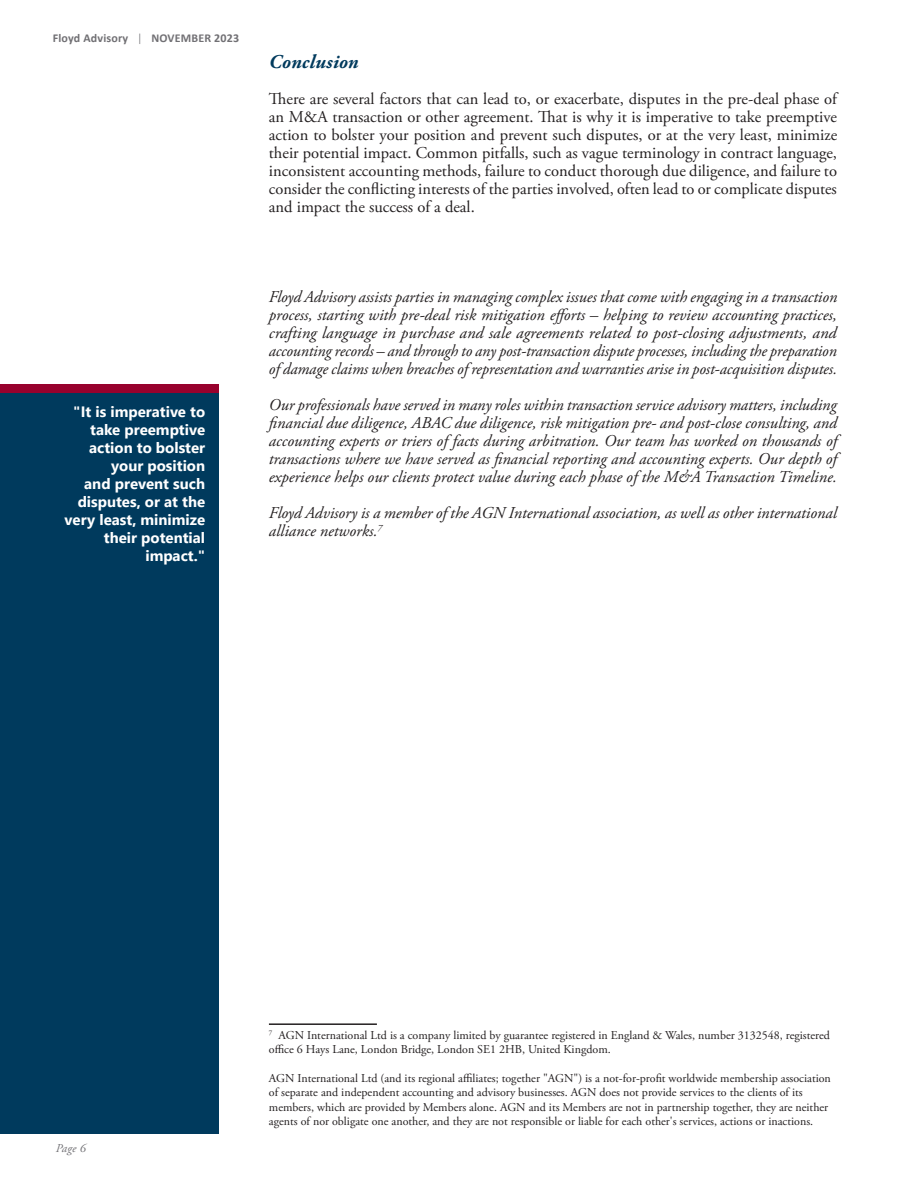
<style>
.page{position:relative;width:918px;height:1188px;background:#fff}
.page>*{position:absolute;margin:0;border:0;box-sizing:border-box;transform-origin:0 0}
.t1{font:italic 700 19.5px "Adobe Garamond Pro";letter-spacing:.01em;color:#003a5d}
.t2{font:italic 16.5px/18px "Adobe Garamond Pro";color:#231f20;text-align:justify}
.t3{font:16.5px/18px "Adobe Garamond Pro";color:#231f20;text-align:justify}
.t4{font:700 15px/18px "Segoe UI";color:#fff;text-align:right}
.t5{font:12px/14.4px "Adobe Garamond Pro";color:#231f20}
.t6{font:700 12px "Calibri";letter-spacing:.015em;color:#717074}
.t7{font:italic 12px "Adobe Garamond Pro";color:#717074}
.s1{font-weight:300}
</style>
<div class="page">
<div style="left:0;top:393px;width:218px;height:741px;background:#003a5d"></div>
<hr style="left:269px;top:1023px;width:108px;height:2px;background:#231f20">
<div style="left:0;top:384px;width:218px;height:9px;background:#98012d"></div>
<p class="t6" style="left:53px;top:30px;width:188px">Floyd Advisory <span class="s1">|</span> NOVEMBER 2023</p>
<p class="t1" style="left:269px;top:51px;width:91px">Conclusion</p>
<p class="t3" style="left:269px;top:90px;width:570px">There are several factors that can lead to, or exacerbate, disputes in the pre-deal phase of an M&amp;A transaction or other agreement. That is why it is imperative to take preemptive action to bolster your position and prevent such disputes, or at the very least, minimize their potential impact. Common pitfalls, such as vague terminology in contract language, inconsistent accounting methods, failure to conduct thorough due diligence, and failure to consider the conflicting interests of the parties involved, often lead to or complicate disputes and impact the success of a deal.</p>
<p class="t4" style="left:65px;top:401px;width:142px">"It is imperative to take preemptive action to bolster your position<br>and prevent such disputes, or at the very least, minimize their potential impact."</p>
<p class="t2" style="left:269px;top:288px;width:570px">Floyd Advisory assists parties in managing complex issues that come with engaging in a transaction process, starting with pre-deal risk mitigation efforts – helping to review accounting practices, crafting language in purchase and sale agreements related to post-closing adjustments, and accounting records – and through to any post-transaction dispute processes, including the preparation of damage claims when breaches of representation and warranties arise in post-acquisition disputes.</p>
<p class="t2" style="left:269px;top:396px;width:570px">Our professionals have served in many roles within transaction service advisory matters, including financial due diligence, ABAC due diligence, risk mitigation pre- and post-close consulting, and accounting experts or triers of facts during arbitration. Our team has worked on thousands of transactions where we have served as financial reporting and accounting experts. Our depth of experience helps our clients protect value during each phase of the M&amp;A Transaction Timeline.</p>
<p class="t2" style="left:269px;top:504px;width:569px">Floyd Advisory is a member of the AGN International association, as well as other international alliance networks.<sup>7</sup></p>
<p class="t7" style="left:56px;top:1141px;width:31px">Page 6</p>
<p class="t5" style="left:269px;top:1028px;width:562px"><sup>7</sup> AGN International Ltd is a company limited by guarantee registered in England &amp; Wales, number 3132548, registered office 6 Hays Lane, London Bridge, London SE1 2HB, United Kingdom.</p>
<p class="t5" style="left:269px;top:1071px;width:564px">AGN International Ltd (and its regional affiliates; together "AGN") is a not-for-profit worldwide membership association of separate and independent accounting and advisory businesses. AGN does not provide services to the clients of its members, which are provided by Members alone. AGN and its Members are not in partnership together, they are neither agents of nor obligate one another, and they are not responsible or liable for each other's services, actions or inactions.</p>
</div>
